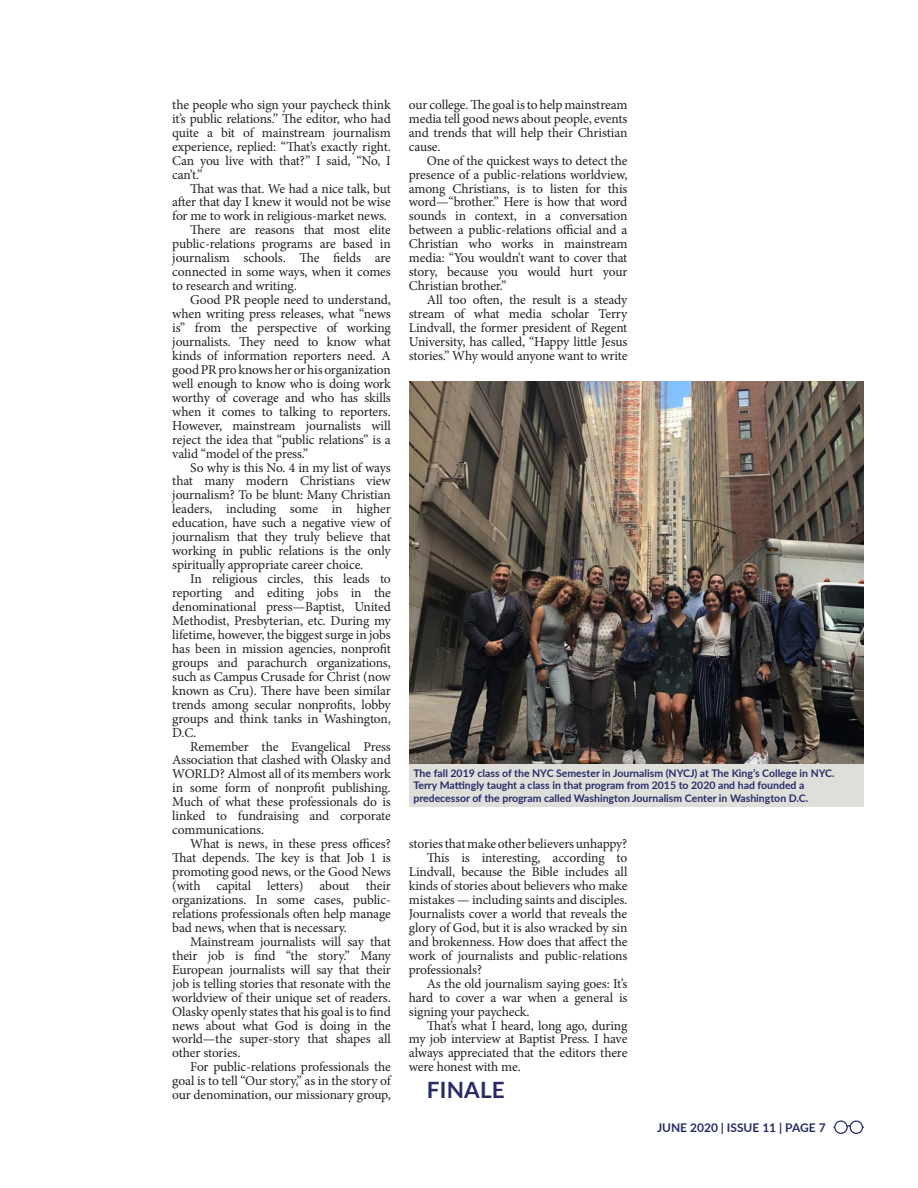
<style>
.page{position:relative;width:918px;height:1188px;background:#fff}
.page>*{position:absolute;margin:0;border:0;box-sizing:border-box;transform-origin:0 0}
.Body{font:700 22.5px "Lato";letter-spacing:.01em;color:#282b67}
.Body-2{font:13.5px/14px "Minion Pro";letter-spacing:-.015em;color:#231f20;text-align:justify}
.Page_number{font:700 12px "Lato";color:#282b67}
.t1{font:700 10.5px/12.6px "Lato";color:#282b67}
</style>
<div class="page">
<img style="left:410px;top:382px;width:454px;height:382px">
<div style="left:409px;top:764px;width:455px;height:42px;background:#dedfdb"></div>
<div style="left:850px;top:1121px;width:13px;height:13px;border:1px solid #262a65;border-radius:50%"></div>
<div style="left:834px;top:1121px;width:14px;height:13px;border:1px solid #262a65;border-radius:50%"></div>
<svg style="left:846px;top:1124px;width:5px;height:4px"></svg>
<p class="Body-2" style="left:172px;top:98px;width:220px">the people who sign your paycheck think it’s public relations.” The editor, who had quite a bit of mainstream journalism experience, replied: “That’s exactly right.<br>Can you live with that?” I said, “No, I can’t.”</p>
<p class="Body-2" style="left:172px;top:181px;width:220px;text-indent:18px">That was that. We had a nice talk, but after that day I knew it would not be wise for me to work in religious-market news.</p>
<p class="Body-2" style="left:172px;top:223px;width:220px;text-indent:18px">There are reasons that most elite public-relations programs are based in journalism schools. The fields are connected in some ways, when it comes to research and writing.</p>
<p class="Body-2" style="left:172px;top:293px;width:220px;text-indent:18px">Good PR people need to understand, when writing press releases, what “news is” from the perspective of working journalists. They need to know what kinds of information reporters need. A good PR pro knows her or his organization well enough to know who is doing work worthy of coverage and who has skills when it comes to talking to reporters.<br>However, mainstream journalists will reject the idea that “public relations” is a valid “model of the press.”</p>
<p class="Body-2" style="left:172px;top:460px;width:220px;text-indent:18px">So why is this No. 4 in my list of ways that many modern Christians view journalism? To be blunt: Many Christian leaders, including some in higher education, have such a negative view of journalism that they truly believe that working in public relations is the only spiritually appropriate career choice.</p>
<p class="Body-2" style="left:172px;top:572px;width:220px;text-indent:18px">In religious circles, this leads to reporting and editing jobs in the denominational press—Baptist, United Methodist, Presbyterian, etc. During my lifetime, however, the biggest surge in jobs has been in mission agencies, nonprofit groups and parachurch organizations, such as Campus Crusade for Christ (now known as Cru). There have been similar trends among secular nonprofits, lobby groups and think tanks in Washington, D.C.</p>
<p class="Body-2" style="left:172px;top:739px;width:220px;text-indent:18px">Remember the Evangelical Press Association that clashed with Olasky and WORLD? Almost all of its members work in some form of nonprofit publishing.<br>Much of what these professionals do is linked to fundraising and corporate communications.</p>
<p class="Body-2" style="left:172px;top:837px;width:220px;text-indent:18px">What is news, in these press offices?<br>That depends. The key is that Job 1 is promoting good news, or the Good News (with capital letters) about their organizations. In some cases, public&shy;relations professionals often help manage bad news, when that is necessary.</p>
<p class="Body-2" style="left:172px;top:935px;width:220px;text-indent:18px">Mainstream journalists will say that their job is find “the story.” Many European journalists will say that their job is telling stories that resonate with the worldview of their unique set of readers.<br>Olasky openly states that his goal is to find news about what God is doing in the world—the super-story that shapes all other stories.</p>
<p class="Body-2" style="left:172px;top:1060px;width:220px;text-indent:18px">For public-relations professionals the goal is to tell “Our story,” as in the story of our denomination, our missionary group,</p>
<p class="Body-2" style="left:409px;top:98px;width:220px">our college. The goal is to help mainstream media tell good news about people, events and trends that will help their Christian cause.</p>
<p class="Body-2" style="left:409px;top:153px;width:220px;text-indent:18px">One of the quickest ways to detect the presence of a public-relations worldview, among Christians, is to listen for this word—“brother.” Here is how that word sounds in context, in a conversation between a public-relations official and a Christian who works in mainstream media: “You wouldn’t want to cover that story, because you would hurt your Christian brother.”</p>
<p class="Body-2" style="left:409px;top:293px;width:220px;text-indent:18px">All too often, the result is a steady stream of what media scholar Terry Lindvall, the former president of Regent University, has called, “Happy little Jesus stories.” Why would anyone want to write</p>
<p class="t1" style="left:413px;top:766px;width:423px">The fall 2019 class of the NYC Semester in Journalism (NYCJ) at The King’s College in NYC.<br>Terry Mattingly taught a class in that program from 2015 to 2020 and had founded a predecessor of the program called Washington Journalism Center in Washington D.C.</p>
<p class="Body-2" style="left:409px;top:837px;width:220px">stories that make other believers unhappy?</p>
<p class="Body-2" style="left:409px;top:851px;width:220px;text-indent:18px">This is interesting, according to Lindvall, because the Bible includes all kinds of stories about believers who make mistakes — including saints and disciples.<br>Journalists cover a world that reveals the glory of God, but it is also wracked by sin and brokenness. How does that affect the work of journalists and public-relations professionals?</p>
<p class="Body-2" style="left:409px;top:976px;width:220px;text-indent:18px">As the old journalism saying goes: It’s hard to cover a war when a general is signing your paycheck.</p>
<p class="Body-2" style="left:409px;top:1018px;width:220px;text-indent:18px">That’s what I heard, long ago, during my job interview at Baptist Press. I have always appreciated that the editors there were honest with me.</p>
<p class="Body" style="left:427px;top:1074px;width:80px">FINALE</p>
<p class="Page_number" style="left:657px;top:1119px;width:170px">JUNE 2020 | ISSUE 11 | PAGE 7</p>
</div>
